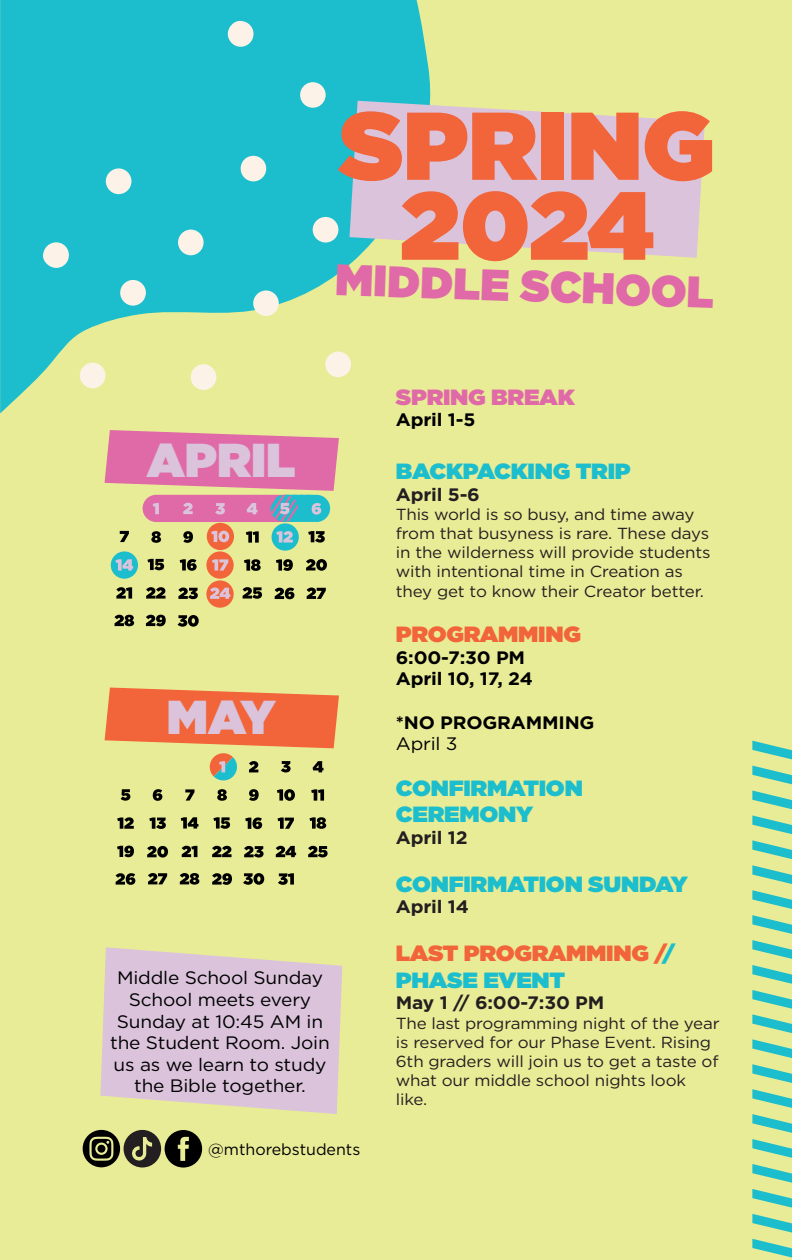
<style>
.page{position:relative;width:792px;height:1260px;background:#e9ec97}
.page>*{position:absolute;margin:0;border:0;box-sizing:border-box;transform-origin:0 0}
.t1{font:900 96px/80px "Gotham";color:#f26439;text-align:center}
.t2{font:700 89.6px "Arial";color:#1cbecd}
.t3{font:900 47.6px "Gotham";color:#dac3db}
.t4{font:900 44px "Gotham";color:#e06aa8}
.t5{font:900 22px/26.4px "Gotham";letter-spacing:-.01em;color:#1cbecd;scale:1.06 1}
.t6{font:900 22px/26.4px "Gotham";letter-spacing:-.01em;color:#f26439;scale:1.06 1}
.t7{font:900 22px "Gotham";letter-spacing:-.01em;color:#e06aa8;scale:1.06 1}
.t8{font:18px/21.6px "Gotham";letter-spacing:-.01em;color:#000;text-align:center;scale:1.06 1}
.t9{font:700 18px/21.6px "Gotham";letter-spacing:-.01em;color:#000;scale:1.06 1}
.t10{font:700 18px "Gotham";letter-spacing:-.01em;color:#231f20;scale:1.06 1}
.t11{font:16px/19.2px "Gotham";letter-spacing:-.01em;color:#231f20;scale:1.06 1}
.t12{font:16px "Gotham";color:#000}
.s1{color:#1cbecd}
</style>
<div class="page">
<svg style="left:0;top:0;width:431px;height:414px;fill:#1cbecd"></svg>
<svg style="left:43px;top:21px;width:308px;height:369px;fill:#1cbecd"></svg>
<svg style="left:83px;top:1130px;width:119px;height:38px"></svg>
<svg style="left:350px;top:101px;width:355px;height:157px;background:#d8c8d1"></svg>
<div style="left:207px;top:523px;width:27px;height:27px;background:#f26439;border-radius:50%"></div>
<div style="left:272px;top:523px;width:27px;height:28px;background:#1cbecd;border-radius:50%"></div>
<div style="left:111px;top:551px;width:27px;height:28px;background:#1cbecd;border-radius:50%"></div>
<div style="left:206px;top:580px;width:28px;height:28px;background:#f26439;border-radius:50%"></div>
<div style="left:206px;top:551px;width:28px;height:28px;background:#f26439;border-radius:50%"></div>
<svg style="left:120px;top:531px;width:9px;height:11px"></svg>
<svg style="left:151px;top:531px;width:10px;height:12px"></svg>
<svg style="left:183px;top:531px;width:10px;height:12px"></svg>
<svg style="left:211px;top:531px;width:18px;height:11px"></svg>
<svg style="left:246px;top:531px;width:13px;height:12px"></svg>
<svg style="left:276px;top:531px;width:17px;height:12px"></svg>
<svg style="left:308px;top:531px;width:17px;height:12px"></svg>
<svg style="left:115px;top:559px;width:18px;height:12px"></svg>
<svg style="left:148px;top:559px;width:16px;height:11px"></svg>
<svg style="left:180px;top:559px;width:17px;height:12px"></svg>
<svg style="left:212px;top:559px;width:16px;height:12px"></svg>
<svg style="left:244px;top:559px;width:17px;height:12px"></svg>
<svg style="left:276px;top:559px;width:17px;height:12px"></svg>
<svg style="left:306px;top:559px;width:21px;height:12px"></svg>
<svg style="left:116px;top:587px;width:16px;height:12px"></svg>
<svg style="left:146px;top:587px;width:20px;height:12px"></svg>
<svg style="left:178px;top:588px;width:20px;height:11px"></svg>
<svg style="left:210px;top:587px;width:20px;height:12px"></svg>
<svg style="left:243px;top:587px;width:19px;height:12px"></svg>
<svg style="left:275px;top:588px;width:19px;height:11px"></svg>
<svg style="left:307px;top:588px;width:19px;height:11px"></svg>
<svg style="left:115px;top:615px;width:19px;height:11px"></svg>
<svg style="left:146px;top:615px;width:20px;height:11px"></svg>
<svg style="left:178px;top:615px;width:21px;height:12px"></svg>
<svg style="left:105px;top:430px;width:234px;height:92px"></svg>
<svg style="left:105px;top:688px;width:234px;height:93px"></svg>
<svg style="left:121px;top:789px;width:9px;height:12px"></svg>
<svg style="left:153px;top:789px;width:9px;height:12px"></svg>
<svg style="left:185px;top:789px;width:10px;height:12px"></svg>
<svg style="left:217px;top:789px;width:10px;height:12px"></svg>
<svg style="left:249px;top:789px;width:10px;height:12px"></svg>
<svg style="left:277px;top:789px;width:18px;height:12px"></svg>
<svg style="left:311px;top:789px;width:13px;height:12px"></svg>
<svg style="left:117px;top:817px;width:17px;height:12px"></svg>
<svg style="left:149px;top:818px;width:17px;height:11px"></svg>
<svg style="left:181px;top:817px;width:17px;height:12px"></svg>
<svg style="left:213px;top:817px;width:17px;height:12px"></svg>
<svg style="left:245px;top:817px;width:17px;height:12px"></svg>
<svg style="left:278px;top:818px;width:16px;height:11px"></svg>
<svg style="left:309px;top:817px;width:17px;height:12px"></svg>
<svg style="left:117px;top:846px;width:17px;height:11px"></svg>
<svg style="left:147px;top:846px;width:21px;height:12px"></svg>
<svg style="left:182px;top:846px;width:15px;height:11px"></svg>
<svg style="left:212px;top:846px;width:20px;height:11px"></svg>
<svg style="left:244px;top:846px;width:20px;height:12px"></svg>
<svg style="left:276px;top:846px;width:20px;height:11px"></svg>
<svg style="left:308px;top:846px;width:20px;height:11px"></svg>
<svg style="left:116px;top:873px;width:19px;height:12px"></svg>
<svg style="left:148px;top:873px;width:19px;height:11px"></svg>
<svg style="left:180px;top:873px;width:19px;height:12px"></svg>
<svg style="left:212px;top:873px;width:20px;height:12px"></svg>
<svg style="left:243px;top:873px;width:21px;height:12px"></svg>
<svg style="left:278px;top:873px;width:16px;height:12px"></svg>
<svg style="left:100px;top:947px;width:242px;height:167px;background:#dbc8d2"></svg>
<h1 class="t1" style="left:340px;top:104px;width:377px">SPRING<br>2024</h1>
<h3 class="t4" style="left:336px;top:248px;width:380px;rotate:2deg">MIDDLE SCHOOL</h3>
<h3 class="t3" style="left:147px;top:426px;width:150px">APRIL</h3>
<h3 class="t3" style="left:167px;top:683px;width:110px">MAY</h3>
<p class="t8" style="left:110px;top:967px;width:209px">Middle School Sunday<br>School meets every<br>Sunday at 10:45 AM in the Student Room. Join us as we learn to study the Bible together.</p>
<h3 class="t7" style="left:396px;top:381px;width:170px">SPRING BREAK</h3>
<p class="t9" style="left:396px;top:409px;width:77px">April 1-5</p>
<h3 class="t5" style="left:396px;top:458px;width:223px">BACKPACKING TRIP</h3>
<p class="t10" style="left:396px;top:482px;width:81px">April 5-6</p>
<p class="t11" style="left:396px;top:504px;width:298px">This world is so busy, and time away from that busyness is rare. These days in the wilderness will provide students with intentional time in Creation as they get to know their Creator better.</p>
<h3 class="t6" style="left:396px;top:621px;width:176px">PROGRAMMING</h3>
<p class="t9" style="left:396px;top:647px;width:131px">6:00-7:30 PM<br>April 10, 17, 24</p>
<p class="t9" style="left:396px;top:711px;width:189px">*NO PROGRAMMING</p>
<p class="t8" style="left:396px;top:733px;width:60px">April 3</p>
<h3 class="t5" style="left:396px;top:774px;width:178px">CONFIRMATION<br>CEREMONY</h3>
<p class="t10" style="left:396px;top:825px;width:69px">April 12</p>
<h3 class="t5" style="left:396px;top:870px;width:277px">CONFIRMATION SUNDAY</h3>
<p class="t10" style="left:396px;top:895px;width:70px">April 14</p>
<h3 class="t6" style="left:396px;top:940px;width:265px">LAST PROGRAMMING /<span class="s1">/<br>PHASE EVENT</span></h3>
<p class="t10" style="left:396px;top:991px;width:198px">May 1 // 6:00-7:30 PM</p>
<p class="t11" style="left:396px;top:1013px;width:307px">The last programming night of the year is reserved for our Phase Event. Rising<br>6th graders will join us to get a taste of what our middle school nights look like.</p>
<p class="t12" style="left:208px;top:1139px;width:154px">@mthorebstudents</p>
<h2 class="t2" style="left:727px;top:1264px;width:525px;rotate:-90deg">/////////////////////</h2>
</div>
